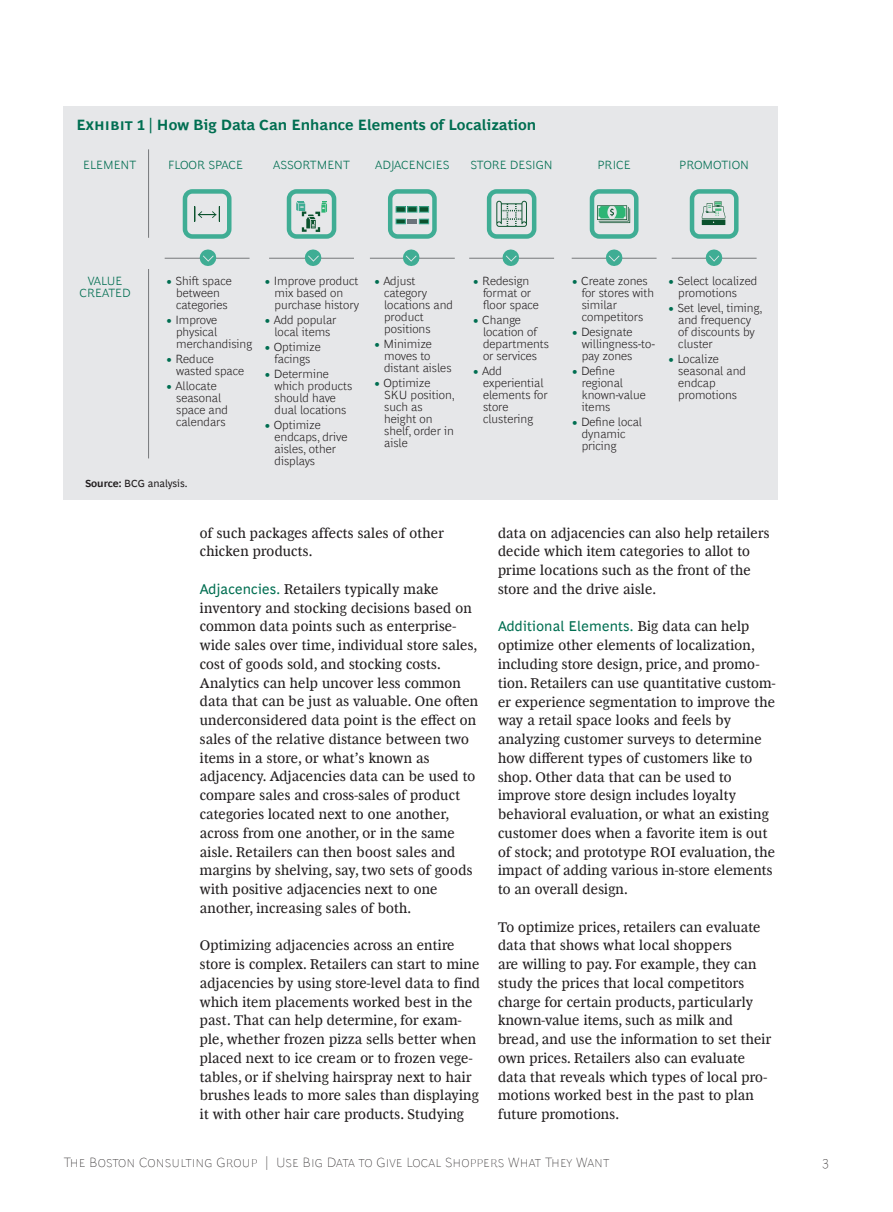
<style>
.page{position:relative;width:893px;height:1212px;background:#fff}
.page>*{position:absolute;margin:0;border:0;box-sizing:border-box;transform-origin:0 0}
.t1{font:700 15px "Henderson BCG Sans";letter-spacing:.005em;color:#006e51}
.t2{font:14.25px/18.8px "Henderson BCG Serif";letter-spacing:.015em;color:#231f20}
.t3{font:14.25px "Henderson BCG Sans";letter-spacing:.015em;color:#006e51}
.t4{font:100 13.5px "Henderson BCG Sans";letter-spacing:.01em;color:#231f20}
.t5{font:300 12px/12px "Henderson BCG Sans";color:#231f20}
.t6{font:300 12px/12px "Henderson BCG Sans";color:#006e51;text-align:center}
.t7{font:10.5px "Henderson BCG Sans";color:#231f20}
.s1{font-weight:400;color:#006e51}
.s2{font-weight:700}
.s3{font-family:"Henderson BCG Sans";color:#006e51}
.s4{font-family:"Henderson BCG Serif";color:#231f20}
</style>
<div class="page">
<div style="left:64px;top:106px;width:714px;height:394px;background:#e6e7e9"></div>
<hr style="left:148px;top:150px;width:1px;height:87px;background:#76787b">
<hr style="left:148px;top:269px;width:1px;height:189px;background:#76787b">
<hr style="left:370px;top:258px;width:84px;height:1px;background:#76787b">
<svg style="left:402px;top:249px;width:19px;height:17px"></svg>
<hr style="left:470px;top:258px;width:84px;height:1px;background:#76787b">
<svg style="left:501px;top:249px;width:19px;height:17px"></svg>
<hr style="left:572px;top:258px;width:84px;height:1px;background:#76787b">
<svg style="left:605px;top:249px;width:18px;height:17px"></svg>
<hr style="left:270px;top:258px;width:83px;height:1px;background:#76787b">
<svg style="left:304px;top:249px;width:18px;height:17px"></svg>
<hr style="left:165px;top:258px;width:84px;height:1px;background:#76787b">
<svg style="left:199px;top:249px;width:18px;height:17px"></svg>
<hr style="left:672px;top:258px;width:84px;height:1px;background:#76787b">
<svg style="left:705px;top:249px;width:18px;height:17px"></svg>
<div style="left:287px;top:189px;width:49px;height:50px;border:4px solid #3fad94;border-radius:8px"></div>
<div style="left:690px;top:189px;width:48px;height:50px;border:4px solid #3fad94;border-radius:7px"></div>
<svg style="left:702px;top:201px;width:23px;height:24px"></svg>
<div style="left:487px;top:189px;width:49px;height:50px;border:4px solid #3fad94;border-radius:8px"></div>
<svg style="left:496px;top:201px;width:31px;height:26px"></svg>
<div style="left:590px;top:189px;width:48px;height:50px;border:4px solid #3fad94;border-radius:7px"></div>
<svg style="left:597px;top:205px;width:33px;height:18px"></svg>
<div style="left:183px;top:189px;width:48px;height:50px;border:4px solid #3fad94;border-radius:7px"></div>
<svg style="left:195px;top:206px;width:25px;height:15px"></svg>
<div style="left:388px;top:189px;width:49px;height:50px;border:4px solid #3fad94;border-radius:7px"></div>
<div style="left:396px;top:207px;width:9px;height:5px;background:#0b522d"></div>
<div style="left:396px;top:206px;width:10px;height:6px;border:1px solid #3fad94"></div>
<div style="left:396px;top:219px;width:9px;height:5px;background:#0b522d"></div>
<div style="left:396px;top:219px;width:10px;height:5px;border:1px solid #3fad94"></div>
<div style="left:408px;top:207px;width:9px;height:5px;background:#0b522d"></div>
<div style="left:407px;top:206px;width:10px;height:6px;border:1px solid #3fad94"></div>
<div style="left:419px;top:207px;width:10px;height:5px;background:#0b522d"></div>
<div style="left:419px;top:206px;width:10px;height:6px;border:1px solid #3fad94"></div>
<div style="left:419px;top:219px;width:10px;height:5px;background:#0b522d"></div>
<div style="left:419px;top:219px;width:10px;height:5px;border:1px solid #3fad94"></div>
<div style="left:408px;top:219px;width:9px;height:5px;background:#6a747b"></div>
<svg style="left:296px;top:201px;width:31px;height:31px"></svg>
<p class="t1" style="left:77px;top:114px;width:461px">Exhibit 1 | How Big Data Can Enhance Elements of Localization</p>
<p class="t6" style="left:83px;top:158px;width:55px">ELEMENT</p>
<p class="t6" style="left:168px;top:158px;width:76px">FLOOR SPACE</p>
<p class="t6" style="left:273px;top:158px;width:78px">ASSORTMENT</p>
<p class="t6" style="left:375px;top:158px;width:76px">ADJACENCIES</p>
<p class="t6" style="left:471px;top:158px;width:84px">STORE DESIGN</p>
<p class="t6" style="left:597px;top:158px;width:35px">PRICE</p>
<p class="t6" style="left:679px;top:158px;width:71px">PROMOTION</p>
<p class="t6" style="left:79px;top:273px;width:53px">VALUE<br>CREATED</p>
<p class="t5" style="left:166px;top:274px;width:67px;text-align:center"><span class="s1">•</span> Shift space between categories</p>
<p class="t5" style="left:176px;top:313px;width:78px;text-indent:-10px"><span class="s1">•</span> Improve physical merchandising</p>
<p class="t5" style="left:176px;top:352px;width:70px;text-indent:-10px"><span class="s1">•</span> Reduce wasted space</p>
<p class="t5" style="left:176px;top:379px;width:53px;text-indent:-10px"><span class="s1">•</span> Allocate seasonal space and calendars</p>
<p class="t7" style="left:85px;top:476px;width:104px"><span class="s2">Source:</span> BCG analysis.</p>
<p class="t5" style="left:275px;top:274px;width:86px;text-indent:-10px"><span class="s1">•</span> Improve product mix based on purchase history</p>
<p class="t5" style="left:265px;top:313px;width:73px;text-align:center"><span class="s1">•</span> Add popular local items</p>
<p class="t5" style="left:265px;top:340px;width:58px;text-align:center"><span class="s1">•</span> Optimize facings</p>
<p class="t5" style="left:275px;top:367px;width:79px;text-indent:-10px"><span class="s1">•</span> Determine which products should have dual locations</p>
<p class="t5" style="left:275px;top:418px;width:74px;text-indent:-10px"><span class="s1">•</span> Optimize endcaps, drive aisles, other displays</p>
<p class="t5" style="left:384px;top:274px;width:70px;text-indent:-10px"><span class="s1">•</span> Adjust category locations and product positions</p>
<p class="t5" style="left:384px;top:337px;width:69px;text-indent:-10px"><span class="s1">•</span> Minimize moves to distant aisles</p>
<p class="t5" style="left:384px;top:376px;width:72px;text-indent:-10px"><span class="s1">•</span> Optimize<br>SKU position, such as height on shelf, order in aisle</p>
<p class="t5" style="left:483px;top:274px;width:57px;text-indent:-10px"><span class="s1">•</span> Redesign format or floor space</p>
<p class="t5" style="left:483px;top:313px;width:68px;text-indent:-10px"><span class="s1">•</span> Change location of departments or services</p>
<p class="t5" style="left:483px;top:364px;width:66px;text-indent:-10px"><span class="s1">•</span> Add experiential elements for store clustering</p>
<p class="t5" style="left:582px;top:274px;width:74px;text-indent:-10px"><span class="s1">•</span> Create zones for stores with similar competitors</p>
<p class="t5" style="left:582px;top:325px;width:75px;text-indent:-10px"><span class="s1">•</span> Designate willingness-to&shy;pay zones</p>
<p class="t5" style="left:582px;top:364px;width:65px;text-indent:-10px"><span class="s1">•</span> Define regional known-value items</p>
<p class="t5" style="left:582px;top:415px;width:62px;text-indent:-10px"><span class="s1">•</span> Define local dynamic pricing</p>
<p class="t5" style="left:678px;top:274px;width:81px;text-indent:-10px"><span class="s1">•</span> Select localized promotions</p>
<p class="t5" style="left:678px;top:301px;width:86px;text-indent:-10px"><span class="s1">•</span> Set level, timing, and frequency of discounts by cluster</p>
<p class="t5" style="left:678px;top:352px;width:69px;text-indent:-10px"><span class="s1">•</span> Localize seasonal and endcap promotions</p>
<p class="t2" style="left:200px;top:522px;width:246px">of such packages affects sales of other chicken products.</p>
<p class="t2" style="left:200px;top:578px;width:280px"><span class="s3">Adjacencies.</span> Retailers typically make inventory and stocking decisions based on common data points such as enterprise&shy;wide sales over time, individual store sales, cost of goods sold, and stocking costs.<br>Analytics can help uncover less common data that can be just as valuable. One often underconsidered data point is the effect on sales of the relative distance between two items in a store, or what’s known as adjacency. Adjacencies data can be used to compare sales and cross-sales of product categories located next to one another, across from one another, or in the same aisle. Retailers can then boost sales and margins by shelving, say, two sets of goods with positive adjacencies next to one another, increasing sales of both.</p>
<p class="t2" style="left:200px;top:935px;width:282px">Optimizing adjacencies across an entire store is complex. Retailers can start to mine adjacencies by using store-level data to find which item placements worked best in the past. That can help determine, for exam&shy;ple, whether frozen pizza sells better when placed next to ice cream or to frozen vege&shy;tables, or if shelving hairspray next to hair brushes leads to more sales than displaying it with other hair care products. Studying</p>
<p class="t2" style="left:498px;top:522px;width:273px">data on adjacencies can also help retailers decide which item categories to allot to prime locations such as the front of the store and the drive aisle.</p>
<p class="t3" style="left:498px;top:616px;width:253px">Additional Elements. <span class="s4">Big data can help</span></p>
<p class="t2" style="left:498px;top:635px;width:279px">optimize other elements of localization, including store design, price, and promo&shy;tion. Retailers can use quantitative custom&shy;er experience segmentation to improve the way a retail space looks and feels by analyzing customer surveys to determine how different types of customers like to shop. Other data that can be used to improve store design includes loyalty behavioral evaluation, or what an existing customer does when a favorite item is out of stock; and prototype ROI evaluation, the impact of adding various in-store elements to an overall design.</p>
<p class="t2" style="left:498px;top:916px;width:275px">To optimize prices, retailers can evaluate data that shows what local shoppers<br>are willing to pay. For example, they can study the prices that local competitors charge for certain products, particularly known-value items, such as milk and bread, and use the information to set their own prices. Retailers also can evaluate data that reveals which types of local pro&shy;motions worked best in the past to plan future promotions.</p>
<p class="t4" style="left:64px;top:1152px;width:547px">The Boston Consulting Group | Use Big Data to Give Local Shoppers What They Want</p>
<p class="t4" style="left:822px;top:1152px;width:9px">3</p>
</div>
